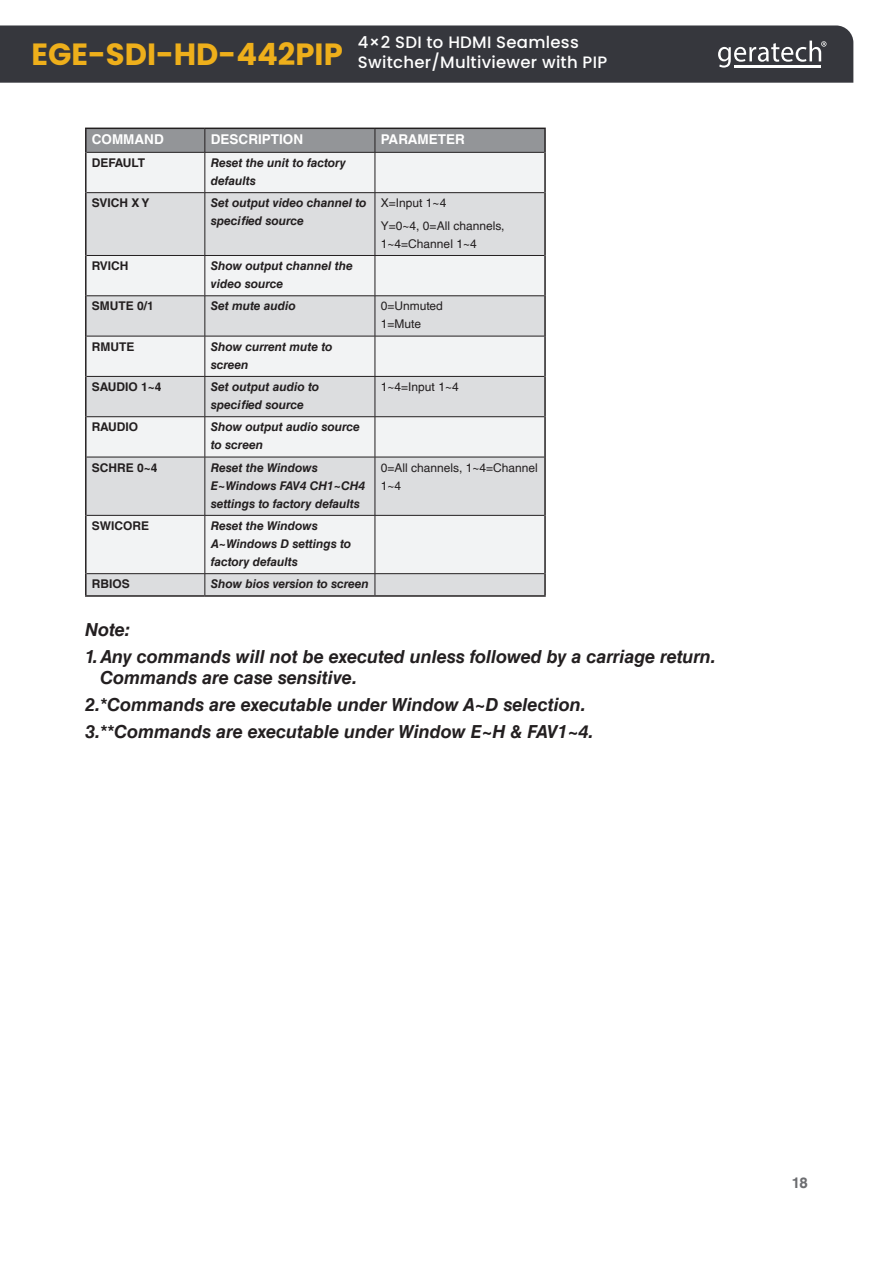
<style>
.page{position:relative;width:893px;height:1263px;background:#fff}
.page>*{position:absolute;margin:0;border:0;box-sizing:border-box;transform-origin:0 0}
.Paragraph{font:italic 700 18px/21px "Helvetica LT Std";color:#231f20}
.t1{font:500 16.5px/19.5px "Poppins";letter-spacing:.015em;color:#fff}
.t2{font:700 15px "Helvetica LT Std";color:#6c6d70}
.Table_Header{font:700 13.5px "Helvetica LT Std";color:#fff}
.Table_Text{font:italic 700 12px/18px "Helvetica LT Std";color:#231f20}
.Table_Text-2{font:12px/18px "Helvetica LT Std";color:#231f20}
.Table_Text_-_Bold{font:700 12px "Helvetica LT Std";color:#231f20}
.Table_Text_-_Bold-2{font:700 12px "Helvetica LT Std";letter-spacing:-.025em;color:#231f20}
</style>
<div class="page">
<div style="left:0;top:25px;width:853px;height:58px;background:#36373d"></div>
<svg style="left:718px;top:41px;width:108px;height:27px"></svg>
<hr style="left:762px;top:65px;width:30px;height:2px;background:#fff">
<hr style="left:792px;top:65px;width:29px;height:2px;background:#fff">
<hr style="left:734px;top:65px;width:28px;height:2px;background:#fff">
<div style="left:87px;top:153px;width:457px;height:39px;background:#f2f3f4"></div>
<svg style="left:87px;top:193px;width:457px;height:402px;fill:#dcdddf"></svg>
<hr style="left:85px;top:128px;width:120px;height:1px;background:#231f20">
<hr style="left:85px;top:129px;width:2px;height:23px;background:#231f20">
<hr style="left:375px;top:128px;width:171px;height:1px;background:#231f20">
<hr style="left:544px;top:129px;width:2px;height:23px;background:#231f20">
<hr style="left:85px;top:152px;width:2px;height:41px;background:#231f20">
<hr style="left:544px;top:152px;width:2px;height:41px;background:#231f20">
<hr style="left:85px;top:193px;width:2px;height:62px;background:#231f20">
<hr style="left:544px;top:193px;width:2px;height:62px;background:#231f20">
<hr style="left:85px;top:255px;width:2px;height:41px;background:#231f20">
<hr style="left:544px;top:255px;width:2px;height:41px;background:#231f20">
<hr style="left:85px;top:296px;width:2px;height:40px;background:#231f20">
<hr style="left:544px;top:296px;width:2px;height:40px;background:#231f20">
<hr style="left:85px;top:336px;width:2px;height:40px;background:#231f20">
<hr style="left:544px;top:336px;width:2px;height:40px;background:#231f20">
<hr style="left:85px;top:376px;width:2px;height:41px;background:#231f20">
<hr style="left:544px;top:376px;width:2px;height:41px;background:#231f20">
<hr style="left:85px;top:417px;width:2px;height:40px;background:#231f20">
<hr style="left:544px;top:417px;width:2px;height:40px;background:#231f20">
<hr style="left:85px;top:457px;width:2px;height:58px;background:#231f20">
<hr style="left:544px;top:457px;width:2px;height:58px;background:#231f20">
<hr style="left:85px;top:515px;width:2px;height:59px;background:#231f20">
<hr style="left:544px;top:515px;width:2px;height:59px;background:#231f20">
<hr style="left:85px;top:574px;width:2px;height:21px;background:#231f20">
<hr style="left:544px;top:574px;width:2px;height:21px;background:#231f20">
<hr style="left:85px;top:595px;width:120px;height:2px;background:#231f20">
<hr style="left:205px;top:595px;width:170px;height:2px;background:#231f20">
<hr style="left:375px;top:595px;width:171px;height:2px;background:#231f20">
<svg style="left:86px;top:128px;width:459px;height:24px;background:#8c8e91"></svg>
<hr style="left:87px;top:152px;width:118px;height:1px;background:#231f20">
<hr style="left:205px;top:152px;width:170px;height:1px;background:#231f20">
<hr style="left:205px;top:153px;width:1px;height:39px;background:#231f20">
<hr style="left:375px;top:152px;width:169px;height:1px;background:#231f20">
<hr style="left:375px;top:153px;width:1px;height:39px;background:#231f20">
<hr style="left:87px;top:192px;width:118px;height:1px;background:#231f20">
<hr style="left:205px;top:192px;width:170px;height:1px;background:#231f20">
<hr style="left:205px;top:193px;width:1px;height:62px;background:#231f20">
<hr style="left:375px;top:192px;width:169px;height:1px;background:#231f20">
<hr style="left:375px;top:193px;width:1px;height:62px;background:#231f20">
<hr style="left:87px;top:255px;width:118px;height:1px;background:#231f20">
<hr style="left:205px;top:255px;width:170px;height:1px;background:#231f20">
<hr style="left:205px;top:256px;width:1px;height:40px;background:#231f20">
<hr style="left:375px;top:255px;width:169px;height:1px;background:#231f20">
<hr style="left:375px;top:256px;width:1px;height:40px;background:#231f20">
<hr style="left:87px;top:296px;width:118px;height:1px;background:#231f20">
<hr style="left:205px;top:296px;width:170px;height:1px;background:#231f20">
<hr style="left:205px;top:296px;width:1px;height:40px;background:#231f20">
<hr style="left:375px;top:296px;width:169px;height:1px;background:#231f20">
<hr style="left:375px;top:296px;width:1px;height:40px;background:#231f20">
<hr style="left:87px;top:336px;width:118px;height:1px;background:#231f20">
<hr style="left:205px;top:336px;width:170px;height:1px;background:#231f20">
<hr style="left:205px;top:336px;width:1px;height:40px;background:#231f20">
<hr style="left:375px;top:336px;width:169px;height:1px;background:#231f20">
<hr style="left:375px;top:336px;width:1px;height:40px;background:#231f20">
<hr style="left:87px;top:376px;width:118px;height:1px;background:#231f20">
<hr style="left:205px;top:376px;width:170px;height:1px;background:#231f20">
<hr style="left:205px;top:377px;width:1px;height:39px;background:#231f20">
<hr style="left:375px;top:376px;width:169px;height:1px;background:#231f20">
<hr style="left:375px;top:377px;width:1px;height:39px;background:#231f20">
<hr style="left:87px;top:416px;width:118px;height:1px;background:#231f20">
<hr style="left:205px;top:416px;width:170px;height:1px;background:#231f20">
<hr style="left:205px;top:417px;width:1px;height:40px;background:#231f20">
<hr style="left:375px;top:416px;width:169px;height:1px;background:#231f20">
<hr style="left:375px;top:417px;width:1px;height:40px;background:#231f20">
<hr style="left:87px;top:457px;width:118px;height:1px;background:#231f20">
<hr style="left:205px;top:457px;width:170px;height:1px;background:#231f20">
<hr style="left:205px;top:457px;width:1px;height:58px;background:#231f20">
<hr style="left:375px;top:457px;width:169px;height:1px;background:#231f20">
<hr style="left:375px;top:457px;width:1px;height:58px;background:#231f20">
<hr style="left:87px;top:515px;width:118px;height:1px;background:#231f20">
<hr style="left:205px;top:515px;width:170px;height:1px;background:#231f20">
<hr style="left:205px;top:516px;width:1px;height:57px;background:#231f20">
<hr style="left:375px;top:515px;width:169px;height:1px;background:#231f20">
<hr style="left:375px;top:516px;width:1px;height:57px;background:#231f20">
<hr style="left:87px;top:573px;width:118px;height:1px;background:#231f20">
<hr style="left:205px;top:573px;width:170px;height:1px;background:#231f20">
<svg style="left:205px;top:574px;width:1px;height:21px"></svg>
<hr style="left:375px;top:573px;width:169px;height:1px;background:#231f20">
<svg style="left:375px;top:574px;width:1px;height:21px"></svg>
<h2 class="t1" style="left:31px;top:33px;width:577px;text-indent:326px">4×2 SDI to HDMI Seamless<br><sup>EGE-SDI-HD-442PIP</sup> Switcher/Multiviewer with PIP</h2>
<p class="Table_Header" style="left:92px;top:131px;width:73px">COMMAND</p>
<p class="Table_Header" style="left:211px;top:131px;width:94px">DESCRIPTION</p>
<p class="Table_Header" style="left:381px;top:131px;width:85px">PARAMETER</p>
<p class="Table_Text_-_Bold-2" style="left:92px;top:155px;width:55px">DEFAULT</p>
<p class="Table_Text" style="left:211px;top:154px;width:136px">Reset the unit to factory defaults</p>
<p class="Table_Text_-_Bold" style="left:92px;top:196px;width:59px">SVICH X Y</p>
<p class="Table_Text" style="left:211px;top:194px;width:157px">Set output video channel to specified source</p>
<p class="Table_Text-2" style="left:381px;top:194px;width:67px">X=Input 1~4</p>
<p class="Table_Text-2" style="left:381px;top:217px;width:125px">Y=0~4, 0=All channels,<br>1~4=Channel 1~4</p>
<p class="Table_Text_-_Bold" style="left:92px;top:259px;width:38px">RVICH</p>
<p class="Table_Text" style="left:211px;top:257px;width:143px">Show output channel the video source</p>
<p class="Table_Text_-_Bold" style="left:92px;top:299px;width:64px">SMUTE 0/1</p>
<p class="Table_Text" style="left:211px;top:297px;width:87px">Set mute audio</p>
<p class="Table_Text-2" style="left:381px;top:297px;width:64px">0=Unmuted<br>1=Mute</p>
<p class="Table_Text_-_Bold" style="left:92px;top:339px;width:44px">RMUTE</p>
<p class="Table_Text" style="left:211px;top:337px;width:123px">Show current mute to screen</p>
<p class="Table_Text_-_Bold" style="left:92px;top:379px;width:71px">SAUDIO 1~4</p>
<p class="Table_Text" style="left:211px;top:378px;width:110px">Set output audio to specified source</p>
<p class="Table_Text-2" style="left:381px;top:378px;width:79px">1~4=Input 1~4</p>
<p class="Table_Text_-_Bold" style="left:92px;top:420px;width:48px">RAUDIO</p>
<p class="Table_Text" style="left:211px;top:418px;width:151px">Show output audio source to screen</p>
<p class="Table_Text_-_Bold" style="left:92px;top:460px;width:67px">SCHRE 0~4</p>
<p class="Table_Text" style="left:211px;top:458px;width:156px">Reset the Windows<br>E~Windows FAV4 CH1~CH4 settings to factory defaults</p>
<p class="Table_Text-2" style="left:381px;top:458px;width:158px">0=All channels, 1~4=Channel<br>1~4</p>
<p class="Table_Text_-_Bold" style="left:92px;top:518px;width:59px">SWICORE</p>
<p class="Table_Text" style="left:211px;top:517px;width:142px">Reset the Windows<br>A~Windows D settings to factory defaults</p>
<p class="Table_Text_-_Bold" style="left:92px;top:577px;width:40px">RBIOS</p>
<p class="Table_Text" style="left:211px;top:575px;width:160px">Show bios version to screen</p>
<p class="Paragraph" style="left:85px;top:619px;width:47px">Note:</p>
<p class="Paragraph" style="left:100px;top:646px;width:617px;text-indent:-15px">1.Any commands will not be executed unless followed by a carriage return.<br>Commands are case sensitive.</p>
<p class="Paragraph" style="left:85px;top:694px;width:502px">2.*Commands are executable under Window A~D selection.</p>
<p class="Paragraph" style="left:85px;top:721px;width:510px">3.**Commands are executable under Window E~H &amp; FAV1~4.</p>
<p class="t2" style="left:792px;top:1173px;width:18px">18</p>
</div>
